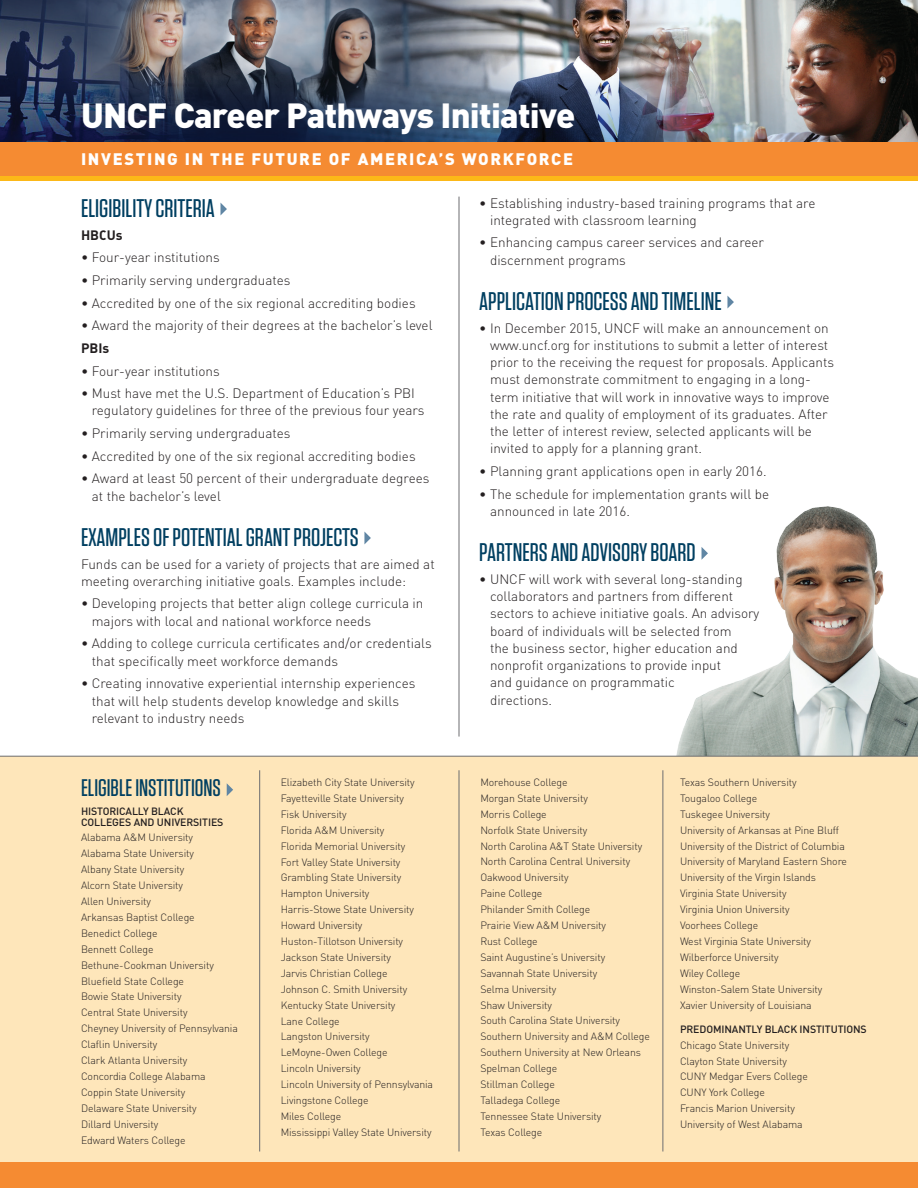
<style>
.page{position:relative;width:918px;height:1188px;background:#fff}
.page>*{position:absolute;margin:0;border:0;box-sizing:border-box;transform-origin:0 0}
.t1{font:900 34.5px "DIN";letter-spacing:-.02em;color:#fff}
.t2{font:500 25.5px "Tungsten";color:#003f61}
.t3{font:500 24px "Tungsten";color:#003f61}
.t4{font:900 16.5px "DIN";letter-spacing:.1em;color:#fff}
.t5{font:300 13.5px/17.2px "DIN";color:#231f20}
.t6{font:700 13.5px "DIN";color:#231f20}
.t7{font:300 10.5px/15.9px "DIN";letter-spacing:-.01em;color:#231f20}
.t8{font:500 10.5px/10.5px "DIN";letter-spacing:-.01em;color:#231f20}
</style>
<div class="page">
<div style="left:0;top:756px;width:918px;height:432px;background:#fee6ba"></div>
<img style="left:0;top:0;width:918px;height:142px">
<svg style="left:221px;top:203px;width:6px;height:12px"></svg>
<svg style="left:364px;top:532px;width:7px;height:12px"></svg>
<svg style="left:727px;top:296px;width:7px;height:13px"></svg>
<svg style="left:227px;top:783px;width:6px;height:13px"></svg>
<hr style="left:259px;top:770px;width:1px;height:382px;background:#6c6d70">
<hr style="left:459px;top:770px;width:1px;height:382px;background:#6c6d70">
<hr style="left:459px;top:197px;width:1px;height:540px;background:#6c6d70">
<hr style="left:663px;top:770px;width:1px;height:382px;background:#6c6d70">
<div style="left:0;top:1163px;width:918px;height:25px;background:#f58b32"></div>
<div style="left:0;top:156px;width:918px;height:25px;background:linear-gradient(to right,#fcb818,#fcb818)"></div>
<div style="left:0;top:142px;width:918px;height:33px;background:#f58b32"></div>
<img style="left:658px;top:506px;width:260px;height:250px">
<hr style="left:0;top:756px;width:918px;height:1px;background:#6c6d70">
<h1 class="t1" style="left:81px;top:92px;width:496px">UNCF Career Pathways Initiative</h1>
<h3 class="t4" style="left:81px;top:148px;width:494px">INVESTING IN THE FUTURE OF AMERICA’S WORKFORCE</h3>
<h2 class="t2" style="left:81px;top:195px;width:135px">ELIGIBILITY CRITERIA</h2>
<p class="t6" style="left:81px;top:226px;width:43px">HBCUs</p>
<p class="t5" style="left:81px;top:248px;width:140px">• Four-year institutions</p>
<p class="t5" style="left:81px;top:271px;width:211px">• Primarily serving undergraduates</p>
<p class="t5" style="left:81px;top:294px;width:336px">• Accredited by one of the six regional accrediting bodies</p>
<p class="t5" style="left:81px;top:316px;width:353px">• Award the majority of their degrees at the bachelor’s level</p>
<p class="t6" style="left:81px;top:339px;width:30px">PBIs</p>
<p class="t5" style="left:81px;top:362px;width:140px">• Four-year institutions</p>
<p class="t5" style="left:92px;top:384px;width:334px;text-indent:-11px">• Must have met the U.S. Department of Education’s PBI regulatory guidelines for three of the previous four years</p>
<p class="t5" style="left:81px;top:424px;width:211px">• Primarily serving undergraduates</p>
<p class="t5" style="left:81px;top:447px;width:336px">• Accredited by one of the six regional accrediting bodies</p>
<p class="t5" style="left:92px;top:469px;width:339px;text-indent:-11px">• Award at least 50 percent of their undergraduate degrees at the bachelor’s level</p>
<h2 class="t2" style="left:81px;top:524px;width:279px">EXAMPLES OF POTENTIAL GRANT PROJECTS</h2>
<p class="t5" style="left:81px;top:555px;width:355px">Funds can be used for a variety of projects that are aimed at meeting overarching initiative goals. Examples include:</p>
<p class="t5" style="left:92px;top:595px;width:333px;text-indent:-11px">• Developing projects that better align college curricula in majors with local and national workforce needs</p>
<p class="t5" style="left:92px;top:634px;width:341px;text-indent:-11px">• Adding to college curricula certificates and/or credentials that specifically meet workforce demands</p>
<p class="t5" style="left:92px;top:674px;width:325px;text-indent:-11px">• Creating innovative experiential internship experiences that will help students develop knowledge and skills relevant to industry needs</p>
<p class="t5" style="left:490px;top:194px;width:327px;text-indent:-11px">• Establishing industry-based training programs that are integrated with classroom learning</p>
<p class="t5" style="left:490px;top:234px;width:276px;text-indent:-11px">• Enhancing campus career services and career discernment programs</p>
<h2 class="t2" style="left:479px;top:288px;width:244px">APPLICATION PROCESS AND TIMELINE</h2>
<p class="t5" style="left:490px;top:319px;width:345px;text-indent:-11px">• In December 2015, UNCF will make an announcement on www.uncf.org for institutions to submit a letter of interest prior to the receiving the request for proposals. Applicants must demonstrate commitment to engaging in a long&shy;term initiative that will work in innovative ways to improve the rate and quality of employment of its graduates. After the letter of interest review, selected applicants will be invited to apply for a planning grant.</p>
<p class="t5" style="left:479px;top:462px;width:289px">• Planning grant applications open in early 2016.</p>
<p class="t5" style="left:490px;top:485px;width:281px;text-indent:-11px">• The schedule for implementation grants will be announced in late 2016.</p>
<h2 class="t2" style="left:479px;top:539px;width:218px">PARTNERS AND ADVISORY BOARD</h2>
<p class="t5" style="left:490px;top:570px;width:271px;text-indent:-11px">• UNCF will work with several long-standing collaborators and partners from different sectors to achieve initiative goals. An advisory board of individuals will be selected from<br>the business sector, higher education and nonprofit organizations to provide input<br>and guidance on programmatic<br>directions.</p>
<h3 class="t3" style="left:81px;top:775px;width:141px">ELIGIBLE INSTITUTIONS</h3>
<p class="t8" style="left:81px;top:806px;width:144px">HISTORICALLY BLACK<br>COLLEGES AND UNIVERSITIES</p>
<p class="t7" style="left:81px;top:829px;width:158px">Alabama A&amp;M University<br>Alabama State University<br>Albany State University<br>Alcorn State University<br>Allen University<br>Arkansas Baptist College<br>Benedict College<br>Bennett College<br>Bethune-Cookman University<br>Bluefield State College<br>Bowie State University<br>Central State University<br>Cheyney University of Pennsylvania<br>Claflin University<br>Clark Atlanta University<br>Concordia College Alabama<br>Coppin State University<br>Delaware State University<br>Dillard University<br>Edward Waters College</p>
<p class="t7" style="left:281px;top:774px;width:154px">Elizabeth City State University<br>Fayetteville State University<br>Fisk University<br>Florida A&amp;M University<br>Florida Memorial University<br>Fort Valley State University<br>Grambling State University<br>Hampton University<br>Harris-Stowe State University<br>Howard University<br>Huston-Tillotson University<br>Jackson State University<br>Jarvis Christian College<br>Johnson C. Smith University<br>Kentucky State University<br>Lane College<br>Langston University<br>LeMoyne-Owen College<br>Lincoln University<br>Lincoln University of Pennsylvania<br>Livingstone College<br>Miles College<br>Mississippi Valley State University</p>
<p class="t7" style="left:480px;top:774px;width:171px">Morehouse College<br>Morgan State University<br>Morris College<br>Norfolk State University<br>North Carolina A&amp;T State University<br>North Carolina Central University<br>Oakwood University<br>Paine College<br>Philander Smith College<br>Prairie View A&amp;M University<br>Rust College<br>Saint Augustine’s University<br>Savannah State University<br>Selma University<br>Shaw University<br>South Carolina State University<br>Southern University and A&amp;M College<br>Southern University at New Orleans<br>Spelman College<br>Stillman College<br>Talladega College<br>Tennessee State University<br>Texas College</p>
<p class="t7" style="left:680px;top:774px;width:169px">Texas Southern University<br>Tougaloo College<br>Tuskegee University<br>University of Arkansas at Pine Bluff<br>University of the District of Columbia<br>University of Maryland Eastern Shore<br>University of the Virgin Islands<br>Virginia State University<br>Virginia Union University<br>Voorhees College<br>West Virginia State University<br>Wilberforce University<br>Wiley College<br>Winston-Salem State University<br>Xavier University of Louisiana</p>
<p class="t8" style="left:680px;top:1023px;width:188px">PREDOMINANTLY BLACK INSTITUTIONS</p>
<p class="t7" style="left:680px;top:1037px;width:129px">Chicago State University<br>Clayton State University<br>CUNY Medgar Evers College<br>CUNY York College<br>Francis Marion University<br>University of West Alabama</p>
</div>
